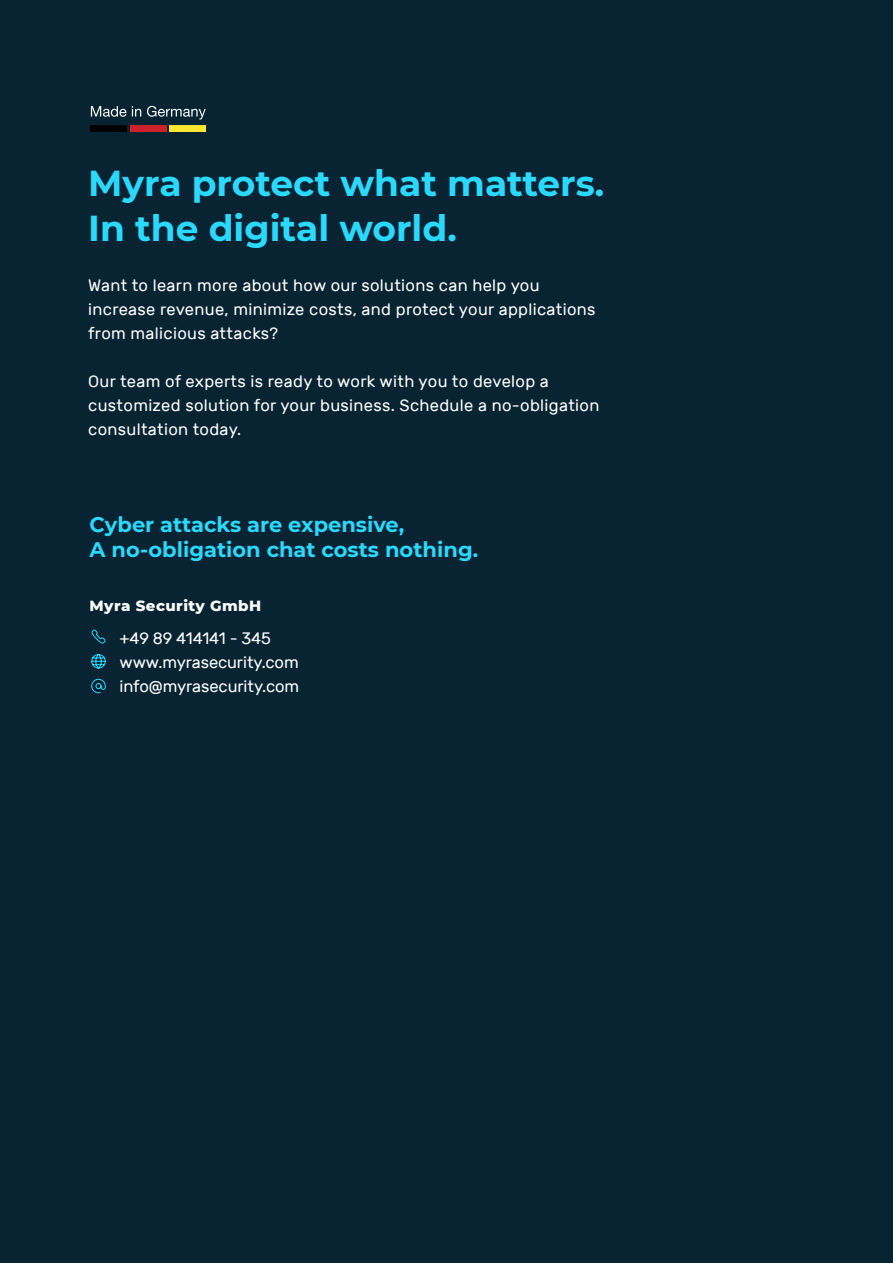
<style>
.page{position:relative;width:893px;height:1263px;background:#082433}
.page>*{position:absolute;margin:0;border:0;box-sizing:border-box;transform-origin:0 0}
.t1{font:700 36px/45px "Montserrat";color:#2ad9ff}
.t2{font:700 21px/25.2px "Montserrat";color:#2ad9ff}
.t3{font:16.5px/24px "Rubik";letter-spacing:.02em;color:#fff}
.t4{font:16.5px/24px "Rubik";letter-spacing:-.005em;color:#fff}
.t5{font:800 15px "Montserrat";letter-spacing:.03em;color:#fff}
</style>
<div class="page">
<svg style="left:91px;top:106px;width:115px;height:14px"></svg>
<div style="left:91px;top:125px;width:36px;height:7px;background:#000"></div>
<div style="left:130px;top:125px;width:36px;height:7px;background:#cc2229"></div>
<div style="left:170px;top:125px;width:36px;height:7px;background:#fde62f"></div>
<svg style="left:91px;top:629px;width:15px;height:15px"></svg>
<svg style="left:91px;top:654px;width:15px;height:15px"></svg>
<svg style="left:91px;top:678px;width:15px;height:16px"></svg>
<h1 class="t1" style="left:88px;top:159px;width:517px">Myra protect what matters.<br>In the digital world.</h1>
<p class="t3" style="left:88px;top:273px;width:509px">Want to learn more about how our solutions can help you increase revenue, minimize costs, and protect your applications from malicious attacks?</p>
<p class="t3" style="left:88px;top:369px;width:513px">Our team of experts is ready to work with you to develop a customized solution for your business. Schedule a no-obligation consultation today.</p>
<p class="t2" style="left:90px;top:511px;width:390px">Cyber attacks are expensive,<br>A no-obligation chat costs nothing.</p>
<p class="t5" style="left:90px;top:594px;width:173px">Myra Security GmbH</p>
<p class="t4" style="left:120px;top:626px;width:181px">+49 89 414141 - 345 www.myrasecurity.com info@myrasecurity.com</p>
</div>
